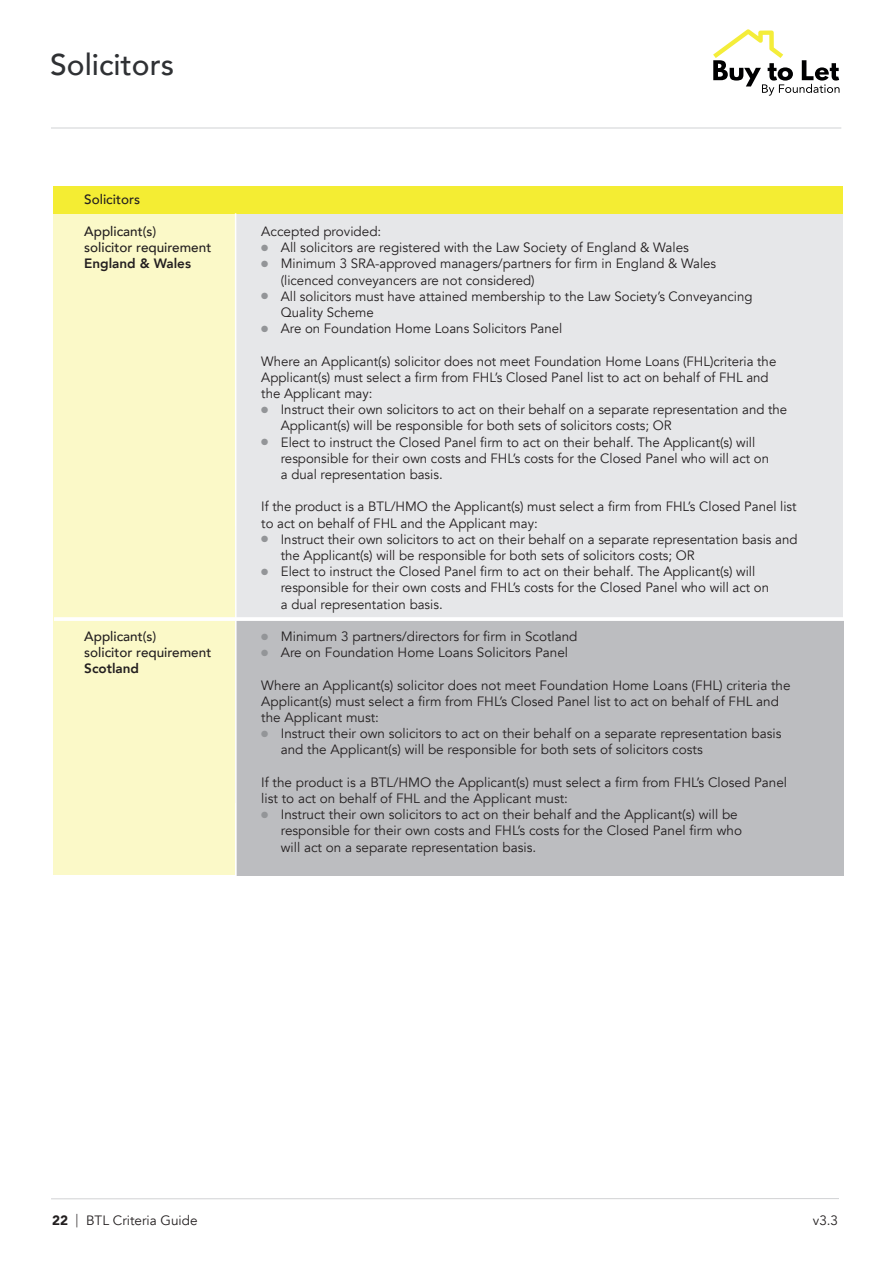
<style>
.page{position:relative;width:893px;height:1263px;background:#fff}
.page>*{position:absolute;margin:0;border:0;box-sizing:border-box;transform-origin:0 0}
.t1{font:500 30px "Avenir";color:#2f3134}
.t2{font:13.5px/16.2px "Avenir";color:#231f20}
.t3{font:500 13.5px "Avenir";color:#231f20}
.t4{font:800 13.5px "Avenir";color:#231f20}
.s1{color:#939598}
.s2{font-weight:900}
.s3{font-weight:300}
</style>
<div class="page">
<div style="left:235px;top:209px;width:608px;height:594px;background:#e6e7e9"></div>
<div style="left:53px;top:210px;width:182px;height:664px;background:#fbf9c8"></div>
<div style="left:236px;top:619px;width:607px;height:256px;background:#bcbdc0"></div>
<div style="left:53px;top:186px;width:790px;height:27px;background:#f4ed33"></div>
<svg style="left:713px;top:29px;width:126px;height:67px"></svg>
<hr style="left:51px;top:128px;width:790px;height:1px;background:#d1d2d4">
<hr style="left:51px;top:1198px;width:788px;height:1px;background:#d1d2d4">
<hr style="left:235px;top:213px;width:2px;height:900px;background:#fff">
<hr style="left:54px;top:617px;width:791px;height:4px;background:#fff">
<p class="t1" style="left:50px;top:38px;width:125px">Solicitors</p>
<p class="t3" style="left:84px;top:187px;width:57px">Solicitors</p>
<p class="t3" style="left:84px;top:220px;width:73px">Applicant(s)</p>
<p class="t2" style="left:261px;top:223px;width:122px">Accepted provided:</p>
<p class="t3" style="left:84px;top:236px;width:129px">solicitor requirement</p>
<p class="t2" style="left:261px;top:240px;width:429px"><span class="s1">●</span> All solicitors are registered with the Law Society of England &amp; Wales</p>
<p class="t4" style="left:84px;top:253px;width:108px">England &amp; Wales</p>
<p class="t2" style="left:261px;top:256px;width:456px"><span class="s1">●</span> Minimum 3 SRA-approved managers/partners for firm in England &amp; Wales</p>
<p class="t2" style="left:281px;top:272px;width:255px">(licenced conveyancers are not considered)</p>
<p class="t2" style="left:261px;top:288px;width:493px"><span class="s1">●</span> All solicitors must have attained membership to the Law Society’s Conveyancing</p>
<p class="t2" style="left:281px;top:304px;width:95px">Quality Scheme</p>
<p class="t2" style="left:261px;top:321px;width:303px"><span class="s1">●</span> Are on Foundation Home Loans Solicitors Panel</p>
<p class="t2" style="left:261px;top:353px;width:517px">Where an Applicant(s) solicitor does not meet Foundation Home Loans (FHL)criteria the<br>Applicant(s) must select a firm from FHL’s Closed Panel list to act on behalf of FHL and</p>
<p class="t2" style="left:261px;top:385px;width:113px">the Applicant may:</p>
<p class="t2" style="left:261px;top:402px;width:527px"><span class="s1">●</span> Instruct their own solicitors to act on their behalf on a separate representation and the</p>
<p class="t2" style="left:281px;top:418px;width:392px">Applicant(s) will be responsible for both sets of solicitors costs; OR</p>
<p class="t2" style="left:261px;top:434px;width:495px"><span class="s1">●</span> Elect to instruct the Closed Panel firm to act on their behalf. The Applicant(s) will</p>
<p class="t2" style="left:281px;top:450px;width:490px">responsible for their own costs and FHL’s costs for the Closed Panel who will act on</p>
<p class="t2" style="left:281px;top:466px;width:163px">a dual representation basis.</p>
<p class="t2" style="left:261px;top:499px;width:537px">If the product is a BTL/HMO the Applicant(s) must select a firm from FHL’s Closed Panel list</p>
<p class="t2" style="left:261px;top:515px;width:278px">to act on behalf of FHL and the Applicant may:</p>
<p class="t2" style="left:261px;top:531px;width:538px"><span class="s1">●</span> Instruct their own solicitors to act on their behalf on a separate representation basis and</p>
<p class="t2" style="left:281px;top:547px;width:415px">the Applicant(s) will be responsible for both sets of solicitors costs; OR</p>
<p class="t2" style="left:261px;top:564px;width:495px"><span class="s1">●</span> Elect to instruct the Closed Panel firm to act on their behalf. The Applicant(s) will</p>
<p class="t2" style="left:281px;top:580px;width:490px">responsible for their own costs and FHL’s costs for the Closed Panel who will act on</p>
<p class="t2" style="left:281px;top:596px;width:163px">a dual representation basis.</p>
<p class="t3" style="left:84px;top:625px;width:73px">Applicant(s)</p>
<p class="t2" style="left:261px;top:628px;width:318px"><span class="s1">●</span> Minimum 3 partners/directors for firm in Scotland</p>
<p class="t3" style="left:84px;top:641px;width:129px">solicitor requirement</p>
<p class="t2" style="left:261px;top:645px;width:308px"><span class="s1">●</span> Are on Foundation Home Loans Solicitors Panel</p>
<p class="t4" style="left:84px;top:658px;width:56px">Scotland</p>
<p class="t2" style="left:261px;top:677px;width:531px">Where an Applicant(s) solicitor does not meet Foundation Home Loans (FHL) criteria the</p>
<p class="t2" style="left:261px;top:693px;width:519px">Applicant(s) must select a firm from FHL’s Closed Panel list to act on behalf of FHL and</p>
<p class="t2" style="left:261px;top:709px;width:119px">the Applicant must:</p>
<p class="t2" style="left:261px;top:726px;width:522px"><span class="s1">●</span> Instruct their own solicitors to act on their behalf on a separate representation basis</p>
<p class="t2" style="left:281px;top:742px;width:423px">and the Applicant(s) will be responsible for both sets of solicitors costs</p>
<p class="t2" style="left:261px;top:774px;width:527px">If the product is a BTL/HMO the Applicant(s) must select a firm from FHL’s Closed Panel</p>
<p class="t2" style="left:261px;top:790px;width:308px">list to act on behalf of FHL and the Applicant must:</p>
<p class="t2" style="left:261px;top:807px;width:478px"><span class="s1">●</span> Instruct their own solicitors to act on their behalf and the Applicant(s) will be</p>
<p class="t2" style="left:281px;top:823px;width:463px">responsible for their own costs and FHL’s costs for the Closed Panel firm who</p>
<p class="t2" style="left:281px;top:839px;width:257px">will act on a separate representation basis.</p>
<p class="t2" style="left:52px;top:1212px;width:147px"><span class="s2">22</span> <span class="s3">|</span> BTL Criteria Guide</p>
<p class="t2" style="left:813px;top:1212px;width:27px">v3.3</p>
</div>
